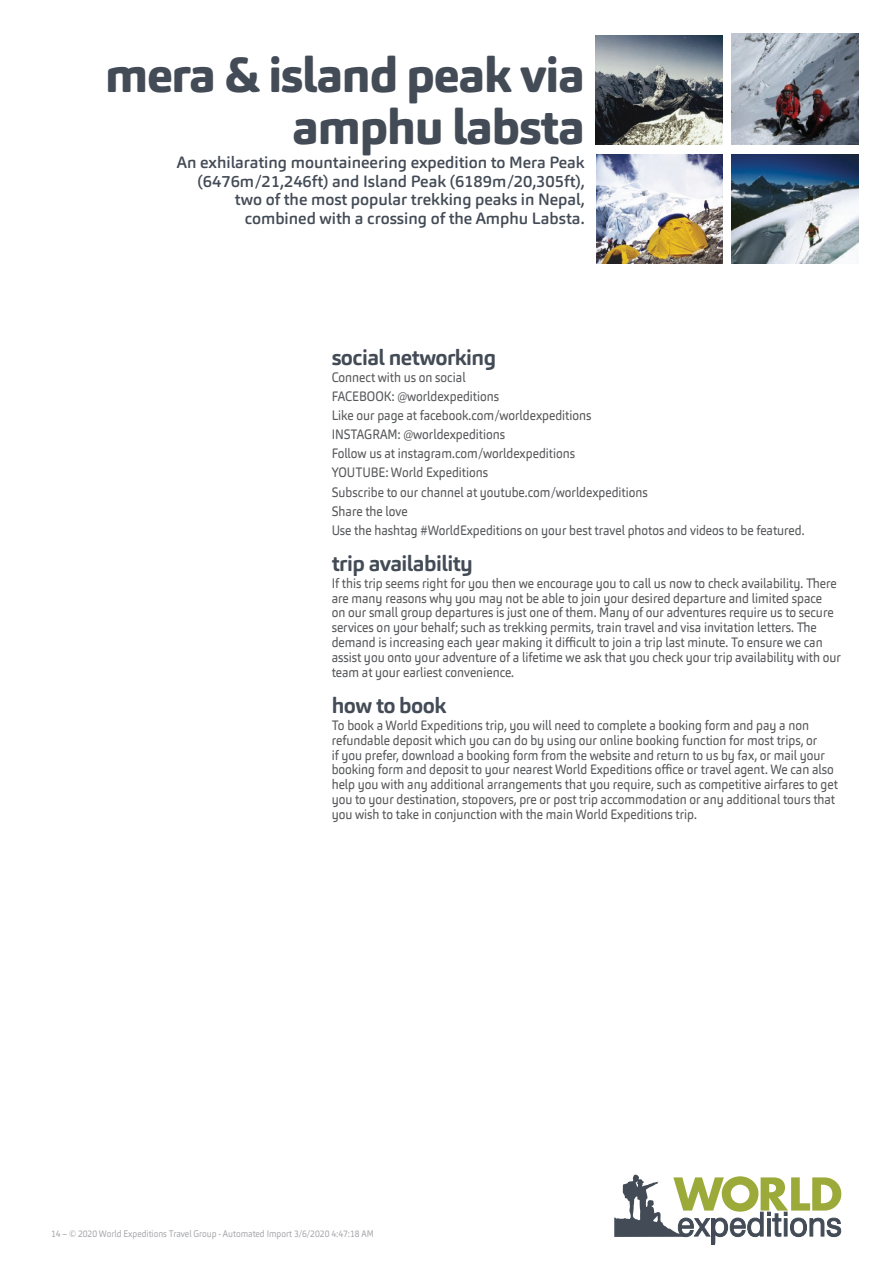
<style>
.page{position:relative;width:893px;height:1263px;background:#fff}
.page>*{position:absolute;margin:0;border:0;box-sizing:border-box;transform-origin:0 0}
.t1{font:800 48.6px/52.9px "Carnas";letter-spacing:-.025em;color:#434b56;text-align:right}
.t2{font:700 21.6px "Carnas";letter-spacing:-.025em;color:#434b56}
.t3{font:500 16.2px/18.9px "Carnas";color:#434b56;text-align:right}
.t4{font:13.5px/14.9px "Carnas";color:#57585a;scale:.9 1}
.t5{font:9.45px "Carnas";color:#a8a9ad;scale:.9 1}
</style>
<div class="page">
<svg style="left:614px;top:1174px;width:228px;height:71px"></svg>
<img style="left:595px;top:35px;width:128px;height:109px">
<img style="left:731px;top:34px;width:128px;height:110px">
<img style="left:597px;top:154px;width:126px;height:109px">
<img style="left:731px;top:154px;width:128px;height:109px">
<h1 class="t1" style="left:105px;top:48px;width:481px">mera &amp; island peak via amphu labsta</h1>
<p class="t3" style="left:177px;top:152px;width:409px">An exhilarating mountaineering expedition to Mera Peak (6476m/21,246ft) and Island Peak (6189m/20,305ft), two of the most popular trekking peaks in Nepal, combined with a crossing of the Amphu Labsta.</p>
<h2 class="t2" style="left:332px;top:343px;width:166px">social networking</h2>
<p class="t4" style="left:332px;top:368px;width:527px;line-height:19px">Connect with us on social<br>FACEBOOK: @worldexpeditions<br>Like our page at facebook.com/worldexpeditions<br>INSTAGRAM: @worldexpeditions<br>Follow us at instagram.com/worldexpeditions<br>YOUTUBE: World Expeditions<br>Subscribe to our channel at youtube.com/worldexpeditions<br>Share the love<br>Use the hashtag #WorldExpeditions on your best travel photos and videos to be featured.</p>
<h2 class="t2" style="left:332px;top:549px;width:143px">trip availability</h2>
<p class="t4" style="left:332px;top:575px;width:567px">If this trip seems right for you then we encourage you to call us now to check availability. There are many reasons why you may not be able to join your desired departure and limited space<br>on our small group departures is just one of them. Many of our adventures require us to secure services on your behalf; such as trekking permits, train travel and visa invitation letters. The demand is increasing each year making it difficult to join a trip last minute. To ensure we can assist you onto your adventure of a lifetime we ask that you check your trip availability with our team at your earliest convenience.</p>
<h2 class="t2" style="left:332px;top:691px;width:116px">how to book</h2>
<p class="t4" style="left:332px;top:718px;width:564px">To book a World Expeditions trip, you will need to complete a booking form and pay a non refundable deposit which you can do by using our online booking function for most trips, or<br>if you prefer, download a booking form from the website and return to us by fax, or mail your booking form and deposit to your nearest World Expeditions office or travel agent. We can also help you with any additional arrangements that you require, such as competitive airfares to get you to your destination, stopovers, pre or post trip accommodation or any additional tours that you wish to take in conjunction with the main World Expeditions trip.</p>
<p class="t5" style="left:51px;top:1227px;width:360px">14 – © 2020 World Expeditions Travel Group - Automated Import 3/6/2020 4:47:18 AM</p>
</div>
